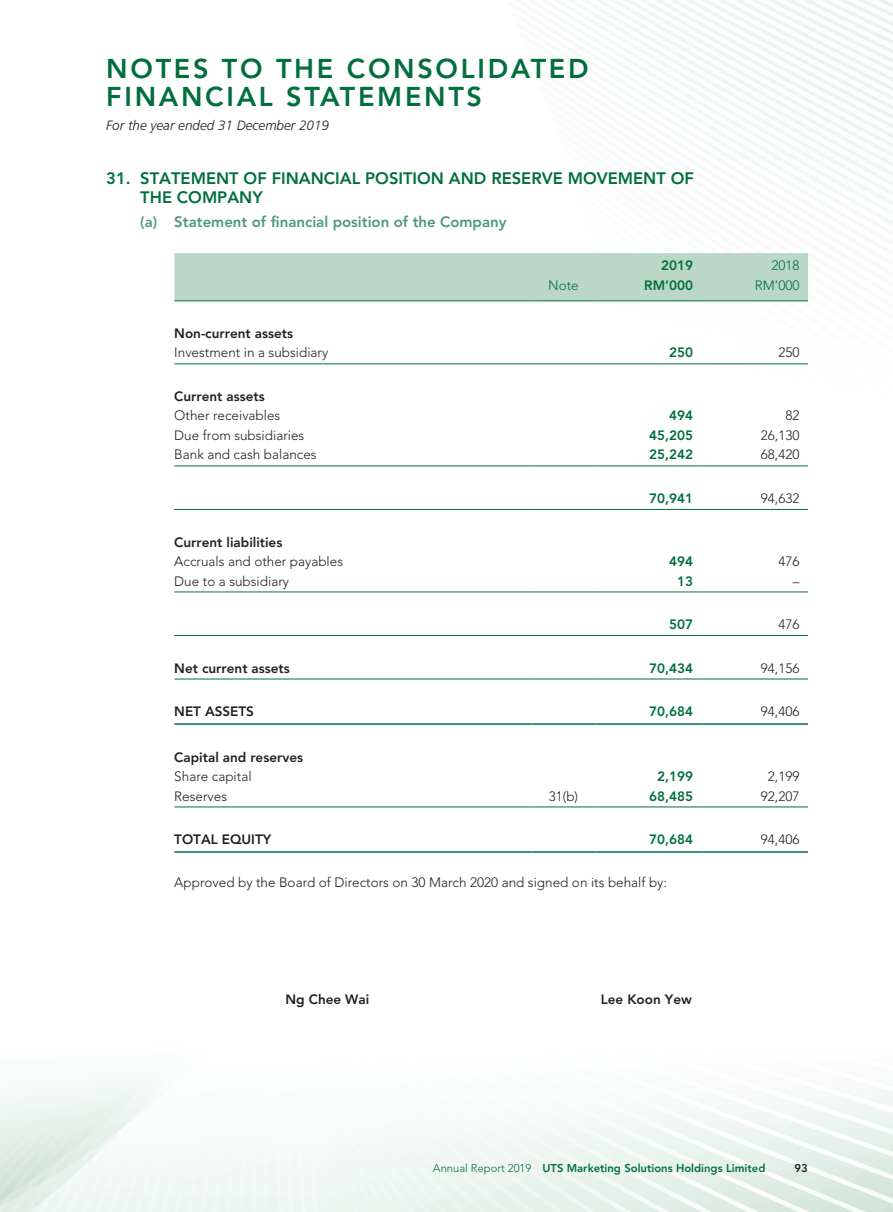
<style>
.page{position:relative;width:893px;height:1212px;background:#fff}
.page>*{position:absolute;margin:0;border:0;box-sizing:border-box;transform-origin:0 0}
.t1{font:800 27px/28.5px "Avenir LT Std";letter-spacing:.1em;color:#006f3c}
.t2{font:800 16.5px/19.5px "Avenir LT Std";color:#006f3c}
.t3{font:800 15px "Avenir LT Std";color:#4d9a77}
.t4{font:300 13.5px "Avenir LT Std";color:#231f20}
.t5{font:800 13.5px "Avenir LT Std";color:#231f20}
.t6{font:800 13.5px "Avenir LT Std";color:#006f3c}
.t7{font:italic 300 13.5px "Frutiger LT Std";color:#231f20}
.t8{font:300 13.5px "Avenir LT Std";color:#006f3c}
.t9{font:800 11.25px "Avenir LT Std";color:#006f3c}
.t10{font:800 11.25px "Avenir LT Std";color:#231f20}
.s1{font-weight:300}
</style>
<div class="page">
<img style="left:0;top:0;width:893px;height:1212px">
<div style="left:174px;top:253px;width:634px;height:47px;background:#bbd7c9"></div>
<hr style="left:174px;top:300px;width:357px;height:1px;background:#006f3c">
<hr style="left:531px;top:300px;width:64px;height:1px;background:#006f3c">
<hr style="left:595px;top:300px;width:107px;height:1px;background:#006f3c">
<hr style="left:702px;top:300px;width:106px;height:1px;background:#006f3c">
<hr style="left:174px;top:363px;width:357px;height:1px;background:#006f3c">
<hr style="left:531px;top:363px;width:64px;height:1px;background:#006f3c">
<hr style="left:595px;top:363px;width:107px;height:1px;background:#006f3c">
<hr style="left:702px;top:363px;width:106px;height:1px;background:#006f3c">
<hr style="left:174px;top:465px;width:357px;height:1px;background:#006f3c">
<hr style="left:531px;top:465px;width:64px;height:1px;background:#006f3c">
<hr style="left:595px;top:465px;width:107px;height:1px;background:#006f3c">
<hr style="left:702px;top:465px;width:106px;height:1px;background:#006f3c">
<hr style="left:174px;top:509px;width:357px;height:1px;background:#006f3c">
<hr style="left:531px;top:509px;width:64px;height:1px;background:#006f3c">
<hr style="left:595px;top:509px;width:107px;height:1px;background:#006f3c">
<hr style="left:702px;top:509px;width:106px;height:1px;background:#006f3c">
<hr style="left:174px;top:591px;width:357px;height:1px;background:#006f3c">
<hr style="left:531px;top:591px;width:64px;height:1px;background:#006f3c">
<hr style="left:595px;top:591px;width:107px;height:1px;background:#006f3c">
<hr style="left:702px;top:591px;width:106px;height:1px;background:#006f3c">
<hr style="left:174px;top:635px;width:357px;height:1px;background:#006f3c">
<hr style="left:531px;top:635px;width:64px;height:1px;background:#006f3c">
<hr style="left:595px;top:635px;width:107px;height:1px;background:#006f3c">
<hr style="left:702px;top:635px;width:106px;height:1px;background:#006f3c">
<hr style="left:174px;top:678px;width:357px;height:1px;background:#006f3c">
<hr style="left:531px;top:678px;width:64px;height:1px;background:#006f3c">
<hr style="left:595px;top:678px;width:107px;height:1px;background:#006f3c">
<hr style="left:702px;top:678px;width:106px;height:1px;background:#006f3c">
<hr style="left:174px;top:723px;width:357px;height:2px;background:#006f3c">
<hr style="left:531px;top:723px;width:64px;height:2px;background:#006f3c">
<hr style="left:595px;top:723px;width:107px;height:2px;background:#006f3c">
<hr style="left:702px;top:723px;width:106px;height:2px;background:#006f3c">
<hr style="left:174px;top:806px;width:357px;height:1px;background:#006f3c">
<hr style="left:531px;top:806px;width:64px;height:1px;background:#006f3c">
<hr style="left:595px;top:806px;width:107px;height:1px;background:#006f3c">
<hr style="left:702px;top:806px;width:106px;height:1px;background:#006f3c">
<hr style="left:174px;top:851px;width:357px;height:2px;background:#006f3c">
<hr style="left:531px;top:851px;width:64px;height:2px;background:#006f3c">
<hr style="left:595px;top:851px;width:107px;height:2px;background:#006f3c">
<hr style="left:702px;top:851px;width:106px;height:2px;background:#006f3c">
<h1 class="t1" style="left:106px;top:54px;width:484px">NOTES TO THE CONSOLIDATED<br>FINANCIAL STATEMENTS</h1>
<p class="t7" style="left:106px;top:118px;width:224px">For the year ended 31 December 2019</p>
<p class="t2" style="left:140px;top:168px;width:555px;text-indent:-34px">31. STATEMENT OF FINANCIAL POSITION AND RESERVE MOVEMENT OF<br>THE COMPANY</p>
<p class="t3" style="left:140px;top:213px;width:368px">(a) Statement of financial position of the Company</p>
<p class="t6" style="left:661px;top:258px;width:33px">2019</p>
<p class="t8" style="left:771px;top:258px;width:30px">2018</p>
<p class="t8" style="left:548px;top:277px;width:32px">Note</p>
<p class="t6" style="left:644px;top:277px;width:50px">RM’000</p>
<p class="t8" style="left:755px;top:277px;width:46px">RM’000</p>
<p class="t5" style="left:174px;top:325px;width:120px">Non-current assets</p>
<p class="t4" style="left:174px;top:345px;width:156px">Investment in a subsidiary</p>
<p class="t6" style="left:669px;top:345px;width:25px">250</p>
<p class="t4" style="left:778px;top:345px;width:23px">250</p>
<p class="t5" style="left:174px;top:388px;width:92px">Current assets</p>
<p class="t4" style="left:174px;top:408px;width:108px">Other receivables</p>
<p class="t6" style="left:669px;top:408px;width:25px">494</p>
<p class="t4" style="left:785px;top:408px;width:16px">82</p>
<p class="t4" style="left:174px;top:427px;width:132px">Due from subsidiaries</p>
<p class="t6" style="left:649px;top:427px;width:45px">45,205</p>
<p class="t4" style="left:761px;top:427px;width:40px">26,130</p>
<p class="t4" style="left:174px;top:447px;width:144px">Bank and cash balances</p>
<p class="t6" style="left:649px;top:447px;width:45px">25,242</p>
<p class="t4" style="left:761px;top:447px;width:40px">68,420</p>
<p class="t6" style="left:649px;top:490px;width:45px">70,941</p>
<p class="t4" style="left:761px;top:490px;width:40px">94,632</p>
<p class="t5" style="left:174px;top:534px;width:110px">Current liabilities</p>
<p class="t4" style="left:174px;top:553px;width:170px">Accruals and other payables</p>
<p class="t6" style="left:669px;top:553px;width:25px">494</p>
<p class="t4" style="left:778px;top:553px;width:23px">476</p>
<p class="t4" style="left:174px;top:573px;width:116px">Due to a subsidiary</p>
<p class="t6" style="left:677px;top:573px;width:17px">13</p>
<p class="t4" style="left:793px;top:573px;width:8px">–</p>
<p class="t6" style="left:669px;top:616px;width:25px">507</p>
<p class="t4" style="left:778px;top:616px;width:23px">476</p>
<p class="t5" style="left:174px;top:660px;width:117px">Net current assets</p>
<p class="t6" style="left:649px;top:660px;width:45px">70,434</p>
<p class="t4" style="left:761px;top:660px;width:40px">94,156</p>
<p class="t5" style="left:174px;top:703px;width:81px">NET ASSETS</p>
<p class="t6" style="left:649px;top:703px;width:45px">70,684</p>
<p class="t4" style="left:761px;top:703px;width:40px">94,406</p>
<p class="t5" style="left:174px;top:749px;width:130px">Capital and reserves</p>
<p class="t4" style="left:174px;top:768px;width:79px">Share capital</p>
<p class="t6" style="left:657px;top:768px;width:37px">2,199</p>
<p class="t4" style="left:768px;top:768px;width:33px">2,199</p>
<p class="t4" style="left:174px;top:788px;width:54px">Reserves</p>
<p class="t4" style="left:549px;top:788px;width:31px">31(b)</p>
<p class="t6" style="left:649px;top:788px;width:45px">68,485</p>
<p class="t4" style="left:761px;top:788px;width:40px">92,207</p>
<p class="t5" style="left:174px;top:831px;width:98px">TOTAL EQUITY</p>
<p class="t6" style="left:649px;top:831px;width:45px">70,684</p>
<p class="t4" style="left:761px;top:831px;width:40px">94,406</p>
<p class="t4" style="left:174px;top:874px;width:494px">Approved by the Board of Directors on 30 March 2020 and signed on its behalf by:</p>
<p class="t5" style="left:285px;top:991px;width:85px">Ng Chee Wai</p>
<p class="t5" style="left:601px;top:991px;width:92px">Lee Koon Yew</p>
<p class="t9" style="left:433px;top:1162px;width:334px"><span class="s1">Annual Report 2019</span> UTS Marketing Solutions Holdings Limited</p>
<p class="t10" style="left:795px;top:1162px;width:15px">93</p>
</div>
